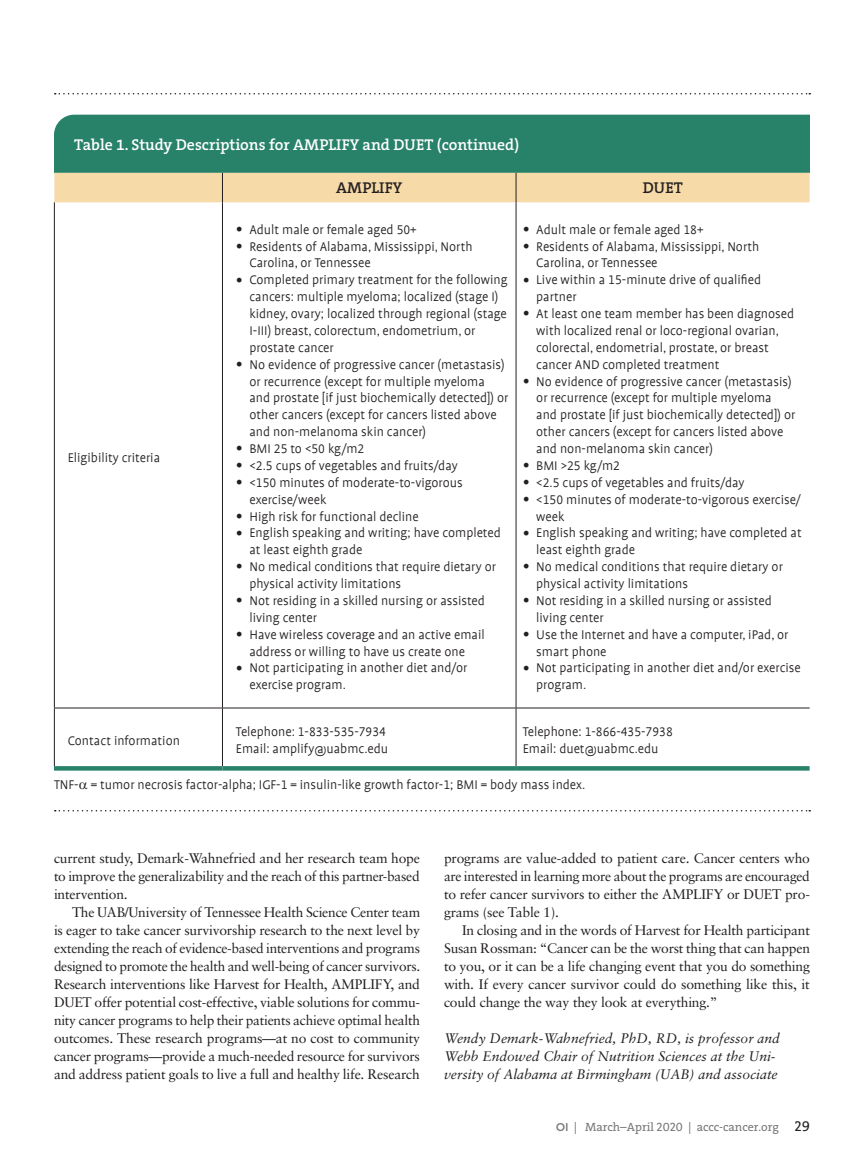
<style>
.page{position:relative;width:864px;height:1161px;background:#fff}
.page>*{position:absolute;margin:0;border:0;box-sizing:border-box;transform-origin:0 0}
.Table_Fig_Title__2_6{font:600 15.75px "The Serif B W6";color:#fff}
.Table_Fig_Title__2_6-2{font:600 15.75px "The Serif B W6";color:#231f20}
.t1{font:300 14.25px/16.8px "Profile Offc";color:#231f20}
.Body_Indent{font:13.8px/18px "Sabon";letter-spacing:-.015em;color:#231f20;text-align:justify}
.NEW_Feature_Bio{font:italic 13.8px/18px "Sabon";color:#231f20}
.t2{font:12px "The Serif B W5 Plain";color:#76787b}
.s1{font-family:"Minion Pro";font-weight:400;font-size:18px}
.s2{font-family:"Gotham";font-weight:500;font-size:11.25px}
.s3{font-family:"The Serif Caps"}
.s4{font-family:"The Serif Caps";font-size:14.25px;color:#231f20}
</style>
<div class="page">
<div style="left:54px;top:115px;width:756px;height:58px;background:#288269"></div>
<hr style="left:516px;top:202px;width:1px;height:506px;background:#231f20">
<hr style="left:516px;top:708px;width:1px;height:58px;background:#231f20">
<hr style="left:54px;top:708px;width:168px;height:1px;background:#231f20">
<hr style="left:222px;top:708px;width:294px;height:1px;background:#231f20">
<hr style="left:516px;top:708px;width:294px;height:1px;background:#231f20">
<div style="left:54px;top:766px;width:168px;height:5px;background:#288269"></div>
<div style="left:222px;top:766px;width:294px;height:5px;background:#288269"></div>
<div style="left:516px;top:766px;width:294px;height:5px;background:#288269"></div>
<hr style="left:222px;top:202px;width:1px;height:506px;background:#231f20">
<hr style="left:222px;top:708px;width:1px;height:58px;background:#231f20">
<div style="left:54px;top:173px;width:756px;height:29px;background:#f6daa8"></div>
<hr style="left:54px;top:202px;width:1px;height:506px;background:#231f20">
<hr style="left:54px;top:708px;width:1px;height:58px;background:#231f20">
<svg style="left:55px;top:93px;width:755px;height:1px"></svg>
<svg style="left:55px;top:810px;width:755px;height:2px"></svg>
<p class="Table_Fig_Title__2_6" style="left:74px;top:134px;width:446px">Table 1. Study Descriptions for AMPLIFY and DUET (continued)</p>
<p class="Table_Fig_Title__2_6-2" style="left:336px;top:178px;width:67px">AMPLIFY</p>
<p class="Table_Fig_Title__2_6-2" style="left:643px;top:178px;width:42px">DUET</p>
<p class="t1" style="left:68px;top:450px;width:94px">Eligibility criteria</p>
<p class="t1" style="left:236px;top:222px;width:182px"><span class="s1">•</span> Adult male or female aged 50+</p>
<p class="t1" style="left:249px;top:239px;width:225px;text-indent:-14px"><span class="s1">•</span> Residents of Alabama, Mississippi, North<br>Carolina, or Tennessee</p>
<p class="t1" style="left:249px;top:273px;width:260px;text-indent:-14px"><span class="s1">•</span> Completed primary treatment for the following cancers: multiple myeloma; localized (stage I) kidney, ovary; localized through regional (stage I-III) breast, colorectum, endometrium, or prostate cancer</p>
<p class="t1" style="left:249px;top:357px;width:261px;text-indent:-14px"><span class="s1">•</span> No evidence of progressive cancer (metastasis) or recurrence (except for multiple myeloma and prostate [if just biochemically detected]) or other cancers (except for cancers listed above and non-melanoma skin cancer)</p>
<p class="t1" style="left:236px;top:441px;width:130px"><span class="s1">•</span> BMI 25 to &lt;50 kg/m2</p>
<p class="t1" style="left:236px;top:458px;width:223px"><span class="s1">•</span> &lt;2.5 cups of vegetables and fruits/day</p>
<p class="t1" style="left:249px;top:475px;width:215px;text-indent:-14px"><span class="s1">•</span> &lt;150 minutes of moderate-to-vigorous exercise/week</p>
<p class="t1" style="left:236px;top:509px;width:184px"><span class="s1">•</span> High risk for functional decline</p>
<p class="t1" style="left:249px;top:526px;width:253px;text-indent:-14px"><span class="s1">•</span> English speaking and writing; have completed at least eighth grade</p>
<p class="t1" style="left:249px;top:559px;width:248px;text-indent:-14px"><span class="s1">•</span> No medical conditions that require dietary or physical activity limitations</p>
<p class="t1" style="left:249px;top:593px;width:237px;text-indent:-14px"><span class="s1">•</span> Not residing in a skilled nursing or assisted living center</p>
<p class="t1" style="left:236px;top:627px;width:250px;text-align:center"><span class="s1">•</span> Have wireless coverage and an active email address or willing to have us create one</p>
<p class="t1" style="left:249px;top:661px;width:220px;text-indent:-14px"><span class="s1">•</span> Not participating in another diet and/or exercise program.</p>
<p class="t1" style="left:523px;top:222px;width:182px"><span class="s1">•</span> Adult male or female aged 18+</p>
<p class="t1" style="left:536px;top:239px;width:225px;text-indent:-14px"><span class="s1">•</span> Residents of Alabama, Mississippi, North<br>Carolina, or Tennessee</p>
<p class="t1" style="left:536px;top:273px;width:226px;text-indent:-14px"><span class="s1">•</span> Live within a 15-minute drive of qualified partner</p>
<p class="t1" style="left:536px;top:306px;width:259px;text-indent:-14px"><span class="s1">•</span> At least one team member has been diagnosed with localized renal or loco-regional ovarian, colorectal, endometrial, prostate, or breast cancer AND completed treatment</p>
<p class="t1" style="left:536px;top:374px;width:261px;text-indent:-14px"><span class="s1">•</span> No evidence of progressive cancer (metastasis) or recurrence (except for multiple myeloma and prostate [if just biochemically detected]) or other cancers (except for cancers listed above and non-melanoma skin cancer)</p>
<p class="t1" style="left:523px;top:458px;width:99px"><span class="s1">•</span> BMI &gt;25 kg/m2</p>
<p class="t1" style="left:523px;top:475px;width:223px"><span class="s1">•</span> &lt;2.5 cups of vegetables and fruits/day</p>
<p class="t1" style="left:536px;top:492px;width:266px;text-indent:-14px"><span class="s1">•</span> &lt;150 minutes of moderate-to-vigorous exercise/ week</p>
<p class="t1" style="left:536px;top:526px;width:267px;text-indent:-14px"><span class="s1">•</span> English speaking and writing; have completed at least eighth grade</p>
<p class="t1" style="left:536px;top:559px;width:248px;text-indent:-14px"><span class="s1">•</span> No medical conditions that require dietary or physical activity limitations</p>
<p class="t1" style="left:536px;top:593px;width:237px;text-indent:-14px"><span class="s1">•</span> Not residing in a skilled nursing or assisted living center</p>
<p class="t1" style="left:536px;top:627px;width:254px;text-indent:-14px"><span class="s1">•</span> Use the Internet and have a computer, iPad, or smart phone</p>
<p class="t1" style="left:536px;top:661px;width:266px;text-indent:-14px"><span class="s1">•</span> Not participating in another diet and/or exercise program.</p>
<p class="t1" style="left:523px;top:724px;width:152px">Telephone: 1-866-435-7938</p>
<p class="t1" style="left:523px;top:741px;width:137px">Email: duet@uabmc.edu</p>
<p class="t1" style="left:54px;top:777px;width:533px">TNF- = tumor necrosis factor-alpha; IGF-1 = insulin-like growth factor-1; BMI = body mass index.</p>
<p class="t1" style="left:236px;top:724px;width:152px">Telephone: 1-833-535-7934</p>
<p class="t1" style="left:236px;top:741px;width:154px">Email: amplify@uabmc.edu</p>
<p class="t1" style="left:68px;top:733px;width:114px">Contact information</p>
<p class="Body_Indent" style="left:54px;top:849px;width:367px">current study, Demark-Wahnefried and her research team hope to improve the generalizability and the reach of this partner-based intervention.</p>
<p class="Body_Indent" style="left:54px;top:903px;width:368px;text-indent:18px">The UAB/University of Tennessee Health Science Center team is eager to take cancer survivorship research to the next level by extending the reach of evidence-based interventions and programs designed to promote the health and well-being of cancer survivors.<br>Research interventions like Harvest for Health, AMPLIFY, and DUET offer potential cost-effective, viable solutions for commu&shy;nity cancer programs to help their patients achieve optimal health outcomes. These research programs—at no cost to community cancer programs—provide a much-needed resource for survivors and address patient goals to live a full and healthy life. Research</p>
<p class="Body_Indent" style="left:444px;top:849px;width:368px">programs are value-added to patient care. Cancer centers who are interested in learning more about the programs are encouraged to refer cancer survivors to either the AMPLIFY or DUET pro&shy;grams (see Table 1).</p>
<p class="Body_Indent" style="left:444px;top:921px;width:368px;text-indent:18px">In closing and in the words of Harvest for Health participant Susan Rossman: “Cancer can be the worst thing that can happen to you, or it can be a life changing event that you do something with. If every cancer survivor could do something like this, it could change the way they look at everything.”</p>
<p class="NEW_Feature_Bio" style="left:444px;top:1029px;width:337px">Wendy Demark-Wahnefried, PhD, RD, is professor and<br>Webb Endowed Chair of Nutrition Sciences at the Uni&shy;versity of Alabama at Birmingham (UAB) and associate</p>
<p class="t2" style="left:556px;top:1119px;width:256px"><span class="s2">OI</span> | March–April <span class="s3">2020</span> | accc-cancer.org <span class="s4">29</span></p>
</div>
